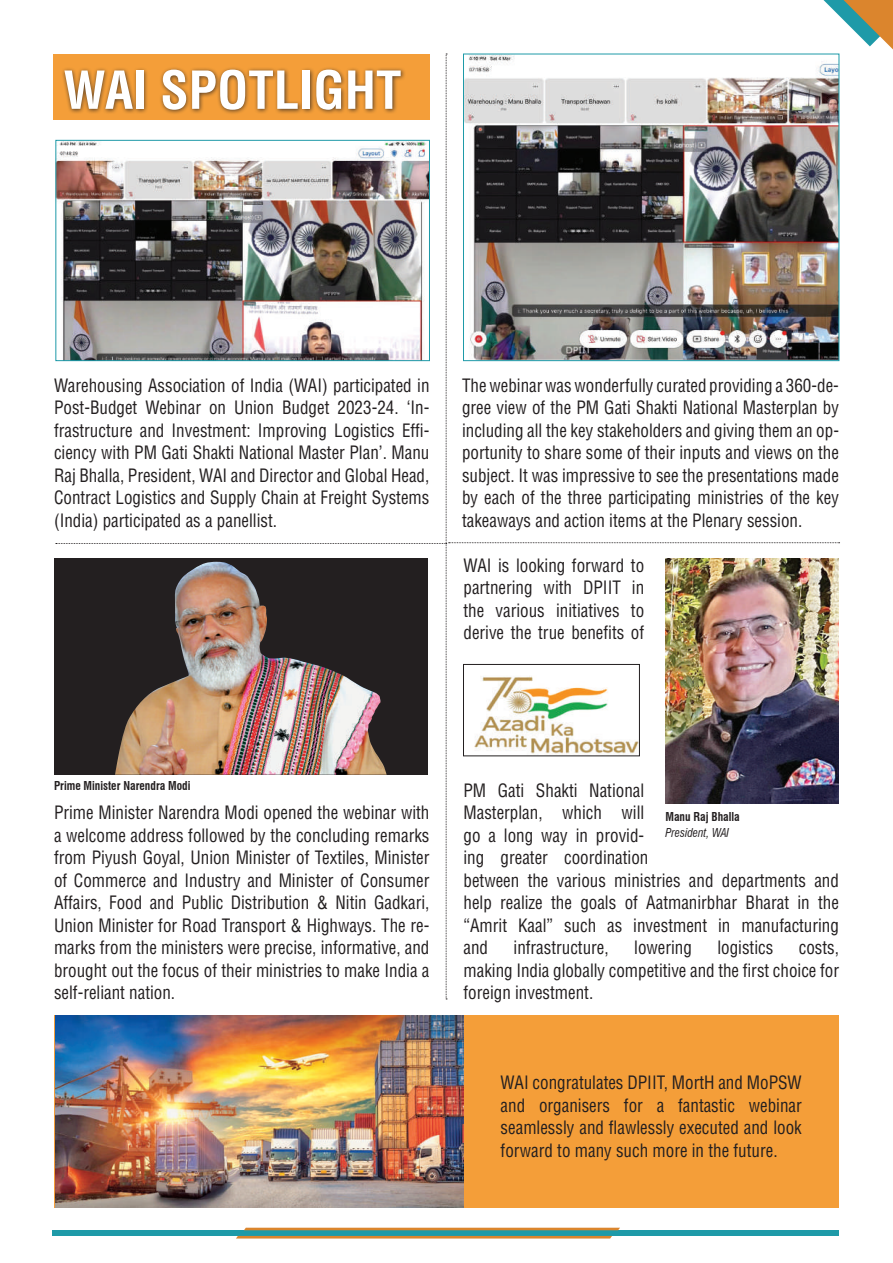
<style>
.page{position:relative;width:893px;height:1263px;background:#fff}
.page>*{position:absolute;margin:0;border:0;box-sizing:border-box;transform-origin:0 0}
.t1{font:700 condensed 51px "Helvetica";color:#fff}
.t2{font:condensed 18px/22.5px "Helvetica";color:#231f20;text-align:justify;scale:.95 1}
.t3{font:700 condensed 12px "Swiss 721 BT";color:#231f20;scale:.95 1}
.t4{font:italic condensed 12px "Swiss 721 BT";color:#231f20;scale:.95 1}
</style>
<div class="page">
<div style="left:54px;top:1015px;width:785px;height:192px;background:#f49e39"></div>
<img style="left:56px;top:1015px;width:407px;height:192px">
<div style="left:52px;top:1230px;width:787px;height:6px;background:#1e9aa8"></div>
<svg style="left:236px;top:1236px;width:376px;height:2px"></svg>
<svg style="left:244px;top:1228px;width:376px;height:2px"></svg>
<img style="left:56px;top:0;width:837px;height:999px">
<img style="left:665px;top:559px;width:174px;height:245px">
<h1 class="t1" style="left:63px;top:58px;width:28px">WAI</h1>
<h1 class="t1" style="left:160px;top:58px;width:243px">SPOTLIGHT</h1>
<p class="t2" style="left:54px;top:373px;width:397px">Warehousing Association of India (WAI) participated in Post-Budget Webinar on Union Budget 2023-24. ‘In&shy;frastructure and Investment: Improving Logistics Effi&shy;ciency with PM Gati Shakti National Master Plan’. Manu Raj Bhalla, President, WAI and Director and Global Head, Contract Logistics and Supply Chain at Freight Systems (India) participated as a panellist.</p>
<p class="t2" style="left:462px;top:373px;width:398px">The webinar was wonderfully curated providing a 360-de&shy;gree view of the PM Gati Shakti National Masterplan by including all the key stakeholders and giving them an op&shy;portunity to share some of their inputs and views on the subject. It was impressive to see the presentations made by each of the three participating ministries of the key takeaways and action items at the Plenary session.</p>
<p class="t2" style="left:463px;top:553px;width:192px">WAI is looking forward to partnering with DPIIT in the various initiatives to derive the true benefits of</p>
<p class="t3" style="left:54px;top:778px;width:145px">Prime Minister Narendra Modi</p>
<p class="t2" style="left:54px;top:801px;width:397px">Prime Minister Narendra Modi opened the webinar with a welcome address followed by the concluding remarks from Piyush Goyal, Union Minister of Textiles, Minister of Commerce and Industry and Minister of Consumer Affairs, Food and Public Distribution &amp; Nitin Gadkari, Union Minister for Road Transport &amp; Highways. The re&shy;marks from the ministers were precise, informative, and brought out the focus of their ministries to make India a self-reliant nation.</p>
<p class="t2" style="left:463px;top:778px;width:397px;text-align:left">PM Gati Shakti National<br>Masterplan, which will<br>go a long way in provid-<br>ing greater coordination<br>between the various ministries and departments and help realize the goals of Aatmanirbhar Bharat in the “Amrit Kaal” such as investment in manufacturing and</p>
<p class="t3" style="left:665px;top:809px;width:80px">Manu Raj Bhalla</p>
<p class="t4" style="left:665px;top:825px;width:69px">President, WAI</p>
<p class="t2" style="left:514px;top:936px;width:102px">infrastructure,</p>
<p class="t2" style="left:634px;top:936px;width:62px">lowering</p>
<p class="t2" style="left:717px;top:936px;width:60px">logistics</p>
<p class="t2" style="left:463px;top:936px;width:397px;text-indent:335px">costs, making India globally competitive and the first choice for foreign investment.</p>
<p class="t2" style="left:501px;top:1071px;width:319px">WAI congratulates DPIIT, MortH and MoPSW and organisers for a fantastic webinar seamlessly and flawlessly executed and look forward to many such more in the future.</p>
</div>
